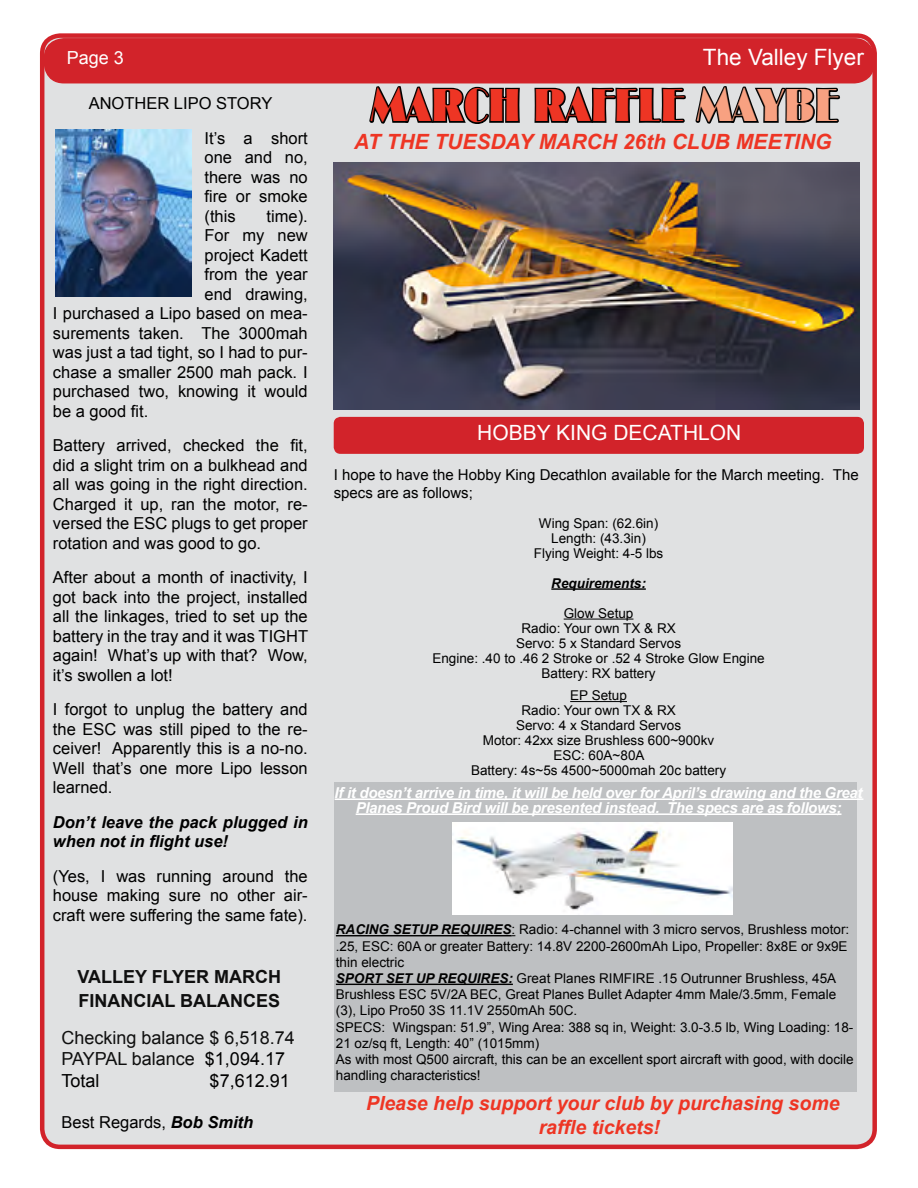
<style>
.page{position:relative;width:918px;height:1188px;background:#fff}
.page>*{position:absolute;margin:0;border:0;box-sizing:border-box;transform-origin:0 0}
.t1{font:43.5px "Cg Broadway";color:#ee3524}
.t2{font:22.5px "Arial";color:#fff}
.t3{font:italic 700 21px "Arial";color:#ee3524}
.t4{font:21px "Arial";color:#fff}
.t5{font:italic 700 19.5px/24px "Arial";color:#ee3524;text-align:center}
.t6{font:18px "Arial";color:#0f0f0f}
.t7{font:700 18px "Arial";color:#0f0f0f}
.t8{font:18px "Arial";color:#000}
.t9{font:18px "Arial";color:#fff}
.t10{font:16.5px/19.5px "Arial";color:#000;text-align:justify}
.t11{font:italic 700 16.5px/19.5px "Arial";color:#000}
.Normal__Web{font:italic 700 15px/15px "Arial";letter-spacing:-.02em;color:#fff;text-align:center}
.Normal__Web-2{font:15px/18px "Arial";color:#000}
.Normal__Web-3{font:13.5px/15px "Arial";color:#000;text-align:center}
.Normal__Web-4{font:italic 700 13.5px "Arial";color:#000}
.s1{color:#f8a181}
.s2{font-weight:700;font-style:italic}
.s3{color:#000}
</style>
<div class="page">
<div style="left:42px;top:36px;width:833px;height:1111px;background:#e0e1e2;border-radius:18px"></div>
<div style="left:40px;top:33px;width:837px;height:1116px;border:4px solid #d2232a;border-radius:18px"></div>
<div style="left:44px;top:39px;width:830px;height:44px;background:#d2232a;border-radius:20px"></div>
<div style="left:44px;top:38px;width:831px;height:45px;border:2px solid #d2232a;border-radius:20px"></div>
<div style="left:56px;top:49px;width:101px;height:26px;border:2px solid #d2232a;border-radius:11px"></div>
<svg style="left:368px;top:86px;width:153px;height:331px"></svg>
<svg style="left:534px;top:86px;width:152px;height:37px"></svg>
<svg style="left:695px;top:86px;width:145px;height:38px"></svg>
<div style="left:334px;top:417px;width:530px;height:37px;background:#d2232a;border-radius:7px"></div>
<img style="left:55px;top:130px;width:137px;height:167px">
<div style="left:334px;top:782px;width:522px;height:310px;background:#bec0c2"></div>
<hr style="left:551px;top:588px;width:95px;height:2px;background:#000">
<hr style="left:564px;top:619px;width:69px;height:1px;background:#000">
<hr style="left:570px;top:701px;width:57px;height:1px;background:#000">
<hr style="left:335px;top:798px;width:528px;height:2px;background:#fff">
<hr style="left:356px;top:813px;width:485px;height:2px;background:#fff">
<img style="left:334px;top:162px;width:525px;height:247px">
<img style="left:452px;top:823px;width:281px;height:91px">
<hr style="left:336px;top:935px;width:176px;height:1px;background:#000">
<hr style="left:336px;top:984px;width:177px;height:1px;background:#000">
<p class="t9" style="left:67px;top:45px;width:59px">Page 3</p>
<p class="t2" style="left:703px;top:42px;width:162px">The Valley Flyer</p>
<p class="t1" style="left:371px;top:80px;width:469px">MARCH RAFFLE <span class="s1">MAYBE</span></p>
<p class="t3" style="left:354px;top:128px;width:479px">AT THE TUESDAY MARCH 26th CLUB MEETING</p>
<p class="t10" style="left:89px;top:94px;width:185px">ANOTHER LIPO STORY</p>
<p class="t10" style="left:205px;top:128px;width:105px">It’s a short one and no, there was no fire or smoke (this</p>
<p class="t10" style="left:267px;top:206px;width:43px">time).</p>
<p class="t10" style="left:205px;top:226px;width:105px">For my new</p>
<p class="t10" style="left:205px;top:245px;width:105px">project Kadett</p>
<p class="t10" style="left:205px;top:265px;width:105px">from the year</p>
<p class="t10" style="left:205px;top:284px;width:105px">end drawing,</p>
<p class="t10" style="left:53px;top:304px;width:256px">I purchased a Lipo based on mea-</p>
<p class="t10" style="left:53px;top:323px;width:256px">surements taken. The 3000mah</p>
<p class="t10" style="left:53px;top:343px;width:256px">was just a tad tight, so I had to pur-</p>
<p class="t10" style="left:53px;top:362px;width:256px">chase a smaller 2500 mah pack. I</p>
<p class="t10" style="left:53px;top:382px;width:256px">purchased two, knowing it would</p>
<p class="t10" style="left:53px;top:401px;width:97px">be a good fit.</p>
<p class="t10" style="left:53px;top:436px;width:256px">Battery arrived, checked the fit, did a slight trim on a bulkhead and all was going in the right direction.<br>Charged it up, ran the motor, re&shy;versed the ESC plugs to get proper rotation and was good to go.</p>
<p class="t10" style="left:53px;top:568px;width:257px">After about a month of inactivity, I got back into the project, installed all the linkages, tried to set up the battery in the tray and it was TIGHT again! What’s up with that? Wow, it’s swollen a lot!</p>
<p class="t10" style="left:53px;top:700px;width:256px">I forgot to unplug the battery and the ESC was still piped to the re&shy;ceiver! Apparently this is a no-no.<br>Well that’s one more Lipo lesson learned.</p>
<p class="t11" style="left:53px;top:813px;width:256px">Don’t leave the pack plugged in when not in flight use!</p>
<p class="t10" style="left:53px;top:866px;width:256px">(Yes, I was running around the house making sure no other air&shy;craft were suffering the same fate).</p>
<p class="t4" style="left:477px;top:419px;width:266px">HOBBY KING DECATHLON</p>
<p class="Normal__Web-2" style="left:334px;top:466px;width:527px">I hope to have the Hobby King Decathlon available for the March meeting. The specs are as follows;</p>
<p class="Normal__Web-3" style="left:534px;top:516px;width:131px">Wing Span: (62.6in)<br>Length: (43.3in)<br>Flying Weight: 4-5 lbs</p>
<p class="Normal__Web-4" style="left:551px;top:574px;width:96px">Requirements:</p>
<p class="Normal__Web-3" style="left:432px;top:606px;width:334px">Glow Setup<br>Radio: Your own TX &amp; RX<br>Servo: 5 x Standard Servos<br>Engine: .40 to .46 2 Stroke or .52 4 Stroke Glow Engine<br>Battery: RX battery</p>
<p class="Normal__Web-3" style="left:471px;top:688px;width:257px">EP Setup<br>Radio: Your own TX &amp; RX<br>Servo: 4 x Standard Servos<br>Motor: 42xx size Brushless 600~900kv<br>ESC: 60A~80A<br>Battery: 4s~5s 4500~5000mah 20c battery</p>
<p class="Normal__Web" style="left:335px;top:785px;width:530px">If it doesn’t arrive in time, it will be held over for April’s drawing and the Great<br>Planes Proud Bird will be presented instead. The specs are as follows;</p>
<p class="Normal__Web-3" style="left:336px;top:922px;width:515px;line-height:16.2px;text-align:justify"><span class="s2">RACING SETUP REQUIRES</span>: Radio: 4-channel with 3 micro servos, Brushless motor: .25, ESC: 60A or greater Battery: 14.8V 2200-2600mAh Lipo, Propeller: 8x8E or 9x9E thin electric</p>
<p class="Normal__Web-3" style="left:336px;top:970px;width:502px;line-height:16.2px;text-align:justify"><span class="s2">SPORT SET UP REQUIRES:</span> Great Planes RIMFIRE .15 Outrunner Brushless, 45A Brushless ESC 5V/2A BEC, Great Planes Bullet Adapter 4mm Male/3.5mm, Female (3), Lipo Pro50 3S 11.1V 2550mAh 50C.</p>
<p class="Normal__Web-3" style="left:336px;top:1019px;width:519px;line-height:16.2px;text-align:left">SPECS: Wingspan: 51.9”, Wing Area: 388 sq in, Weight: 3.0-3.5 lb, Wing Loading: 18-<br>21 oz/sq ft, Length: 40” (1015mm)</p>
<p class="Normal__Web-3" style="left:336px;top:1051px;width:519px;line-height:16.2px;text-align:left">As with most Q500 aircraft, this can be an excellent sport aircraft with good, with docile handling characteristics!</p>
<p class="t7" style="left:77px;top:965px;width:205px">VALLEY FLYER MARCH</p>
<p class="t7" style="left:78px;top:989px;width:203px">FINANCIAL BALANCES</p>
<p class="t6" style="left:62px;top:1025px;width:235px">Checking balance $ 6,518.74</p>
<p class="t6" style="left:62px;top:1047px;width:225px">PAYPAL balance <span class="s3">$1,094.17</span></p>
<p class="t8" style="left:62px;top:1069px;width:40px">Total</p>
<p class="t8" style="left:210px;top:1069px;width:82px">$7,612.91</p>
<p class="t10" style="left:62px;top:1112px;width:193px">Best Regards, <span class="s2">Bob Smith</span></p>
<p class="t5" style="left:366px;top:1092px;width:475px">Please help support your club by purchasing some raffle tickets!</p>
</div>
